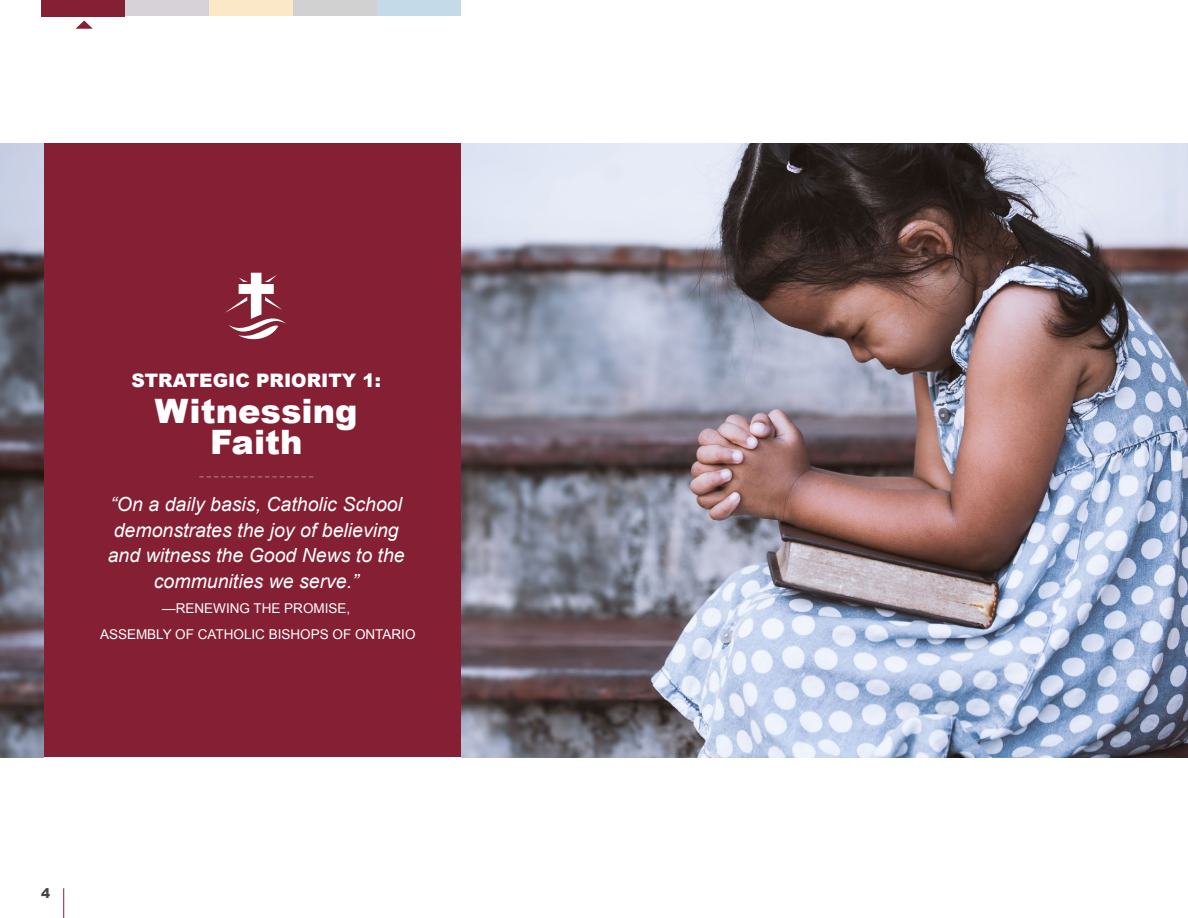
<style>
.page{position:relative;width:1188px;height:918px;background:#fff}
.page>*{position:absolute;margin:0;border:0;box-sizing:border-box;transform-origin:0 0}
.t1{font:900 33.6px/31.5px "Arial";color:#fff;text-align:center}
.t2{font:italic 19.5px/25.5px "Arial";color:#fff;text-align:center}
.t3{font:900 18.6px "Arial";color:#fff}
.t4{font:13.5px "Arial";color:#fff}
.t5{font:900 13.5px "Arial";color:#464547}
</style>
<div class="page">
<div style="left:44px;top:144px;width:417px;height:613px;background:#852034"></div>
<div style="left:42px;top:0;width:83px;height:16px;background:#852034"></div>
<div style="left:125px;top:0;width:84px;height:16px;background:#d7d1d8"></div>
<div style="left:209px;top:0;width:84px;height:16px;background:#fae8c7"></div>
<div style="left:293px;top:0;width:84px;height:16px;background:#d1d1d1"></div>
<div style="left:377px;top:0;width:84px;height:16px;background:#c4dae9"></div>
<svg style="left:76px;top:21px;width:17px;height:8px"></svg>
<img style="left:461px;top:144px;width:727px;height:613px">
<img style="left:0;top:144px;width:44px;height:613px">
<svg style="left:225px;top:273px;width:61px;height:67px"></svg>
<svg style="left:199px;top:476px;width:114px;height:2px"></svg>
<hr style="left:63px;top:888px;width:1px;height:30px;background:#852034">
<p class="t3" style="left:131px;top:367px;width:251px">STRATEGIC PRIORITY 1:</p>
<p class="t1" style="left:155px;top:394px;width:204px">Witnessing<br>Faith</p>
<p class="t2" style="left:108px;top:492px;width:298px">“On a daily basis, Catholic School demonstrates the joy of believing and witness the Good News to the communities we serve.”</p>
<p class="t4" style="left:162px;top:600px;width:190px">—RENEWING THE PROMISE,</p>
<p class="t4" style="left:100px;top:625px;width:317px">ASSEMBLY OF CATHOLIC BISHOPS OF ONTARIO</p>
<p class="t5" style="left:41px;top:883px;width:11px">4</p>
</div>
